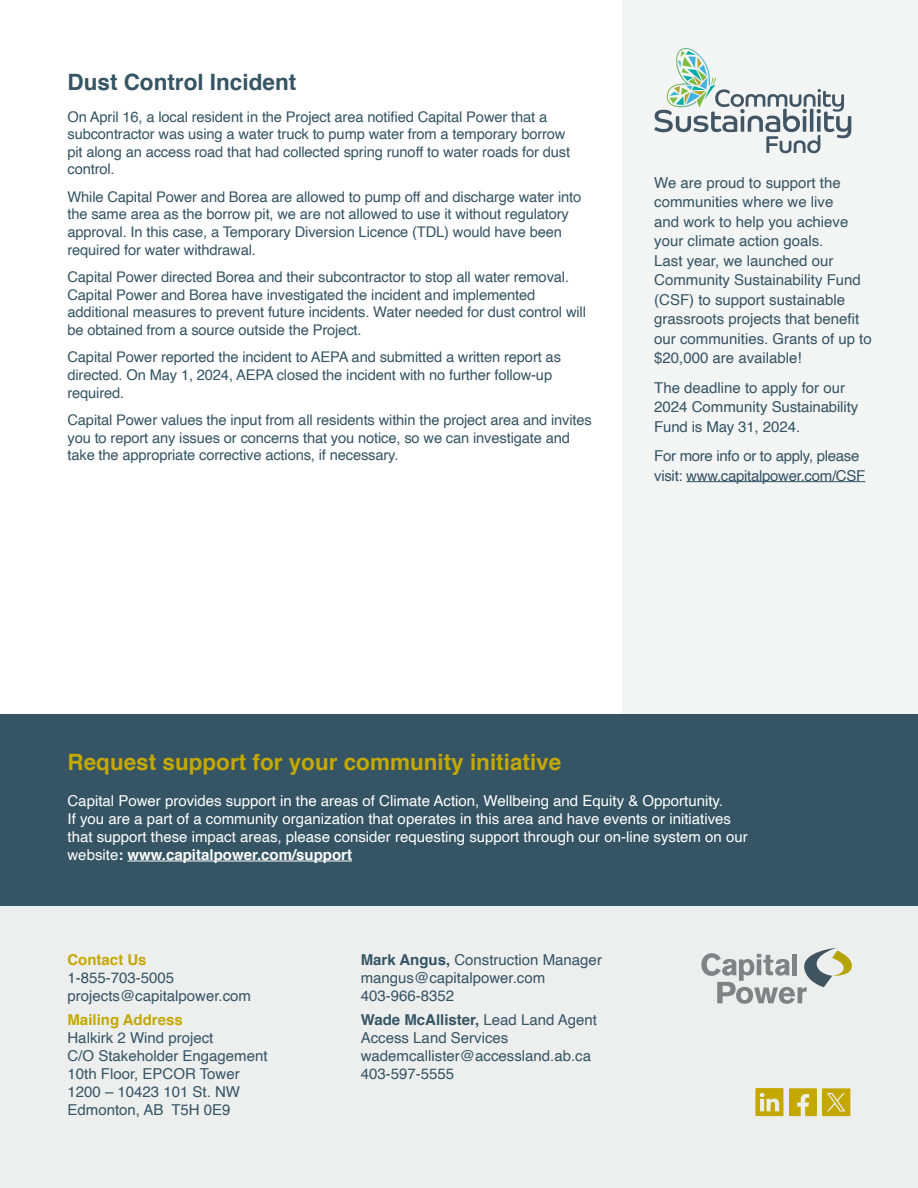
<style>
.page{position:relative;width:918px;height:1188px;background:#fff}
.page>*{position:absolute;margin:0;border:0;box-sizing:border-box;transform-origin:0 0}
.t1{font:700 22.5px "Helvetica";color:#c4a800}
.t2{font:700 22.5px "Helvetica";color:#355464}
.t3{font:15px/19.5px "Helvetica";color:#355464}
.t4{font:15px/18px "Helvetica";color:#fff}
.t5{font:15px/19.5px "Helvetica";letter-spacing:-.02em;color:#355464}
.t6{font:700 15px "Helvetica";color:#c4a800}
.t7{font:14.7px/17.7px "Helvetica";letter-spacing:-.01em;color:#355464}
.s1{font-weight:700}
</style>
<div class="page">
<div style="left:0;top:905px;width:918px;height:283px;background:#edeeee"></div>
<div style="left:623px;top:0;width:295px;height:715px;background:#f3f4f4"></div>
<hr style="left:686px;top:481px;width:179px;height:1px;background:#355464">
<svg style="left:654px;top:48px;width:197px;height:105px"></svg>
<div style="left:0;top:714px;width:918px;height:192px;background:#355464"></div>
<hr style="left:128px;top:861px;width:224px;height:1px;background:#fff">
<svg style="left:755px;top:1088px;width:28px;height:28px"></svg>
<svg style="left:789px;top:1088px;width:61px;height:28px"></svg>
<svg style="left:701px;top:948px;width:151px;height:56px"></svg>
<h1 class="t2" style="left:68px;top:64px;width:230px">Dust Control Incident</h1>
<p class="t7" style="left:68px;top:108px;width:504px">On April 16, a local resident in the Project area notified Capital Power that a subcontractor was using a water truck to pump water from a temporary borrow pit along an access road that had collected spring runoff to water roads for dust control.</p>
<p class="t7" style="left:68px;top:188px;width:515px">While Capital Power and Borea are allowed to pump off and discharge water into the same area as the borrow pit, we are not allowed to use it without regulatory approval. In this case, a Temporary Diversion Licence (TDL) would have been required for water withdrawal.</p>
<p class="t7" style="left:68px;top:269px;width:520px">Capital Power directed Borea and their subcontractor to stop all water removal.<br>Capital Power and Borea have investigated the incident and implemented additional measures to prevent future incidents. Water needed for dust control will be obtained from a source outside the Project.</p>
<p class="t7" style="left:68px;top:349px;width:495px">Capital Power reported the incident to AEPA and submitted a written report as directed. On May 1, 2024, AEPA closed the incident with no further follow-up required.</p>
<p class="t7" style="left:68px;top:411px;width:526px">Capital Power values the input from all residents within the project area and invites you to report any issues or concerns that you notice, so we can investigate and take the appropriate corrective actions, if necessary.</p>
<p class="t3" style="left:654px;top:173px;width:219px">We are proud to support the communities where we live<br>and work to help you achieve your climate action goals.<br>Last year, we launched our<br>Community Sustainability Fund (CSF) to support sustainable grassroots projects that benefit our communities. Grants of up to $20,000 are available!</p>
<p class="t3" style="left:654px;top:378px;width:205px">The deadline to apply for our<br>2024 Community Sustainability<br>Fund is May 31, 2024.</p>
<p class="t5" style="left:654px;top:446px;width:213px">For more info or to apply, please visit: www.capitalpower.com/CSF</p>
<h1 class="t1" style="left:68px;top:744px;width:495px">Request support for your community initiative</h1>
<p class="t4" style="left:68px;top:792px;width:682px">Capital Power provides support in the areas of Climate Action, Wellbeing and Equity &amp; Opportunity.<br>If you are a part of a community organization that operates in this area and have events or initiatives that support these impact areas, please consider requesting support through our on-line system on our website<span class="s1">: www.capitalpower.com/support</span></p>
<p class="t6" style="left:68px;top:947px;width:81px">Contact Us</p>
<p class="t3" style="left:68px;top:969px;width:185px;line-height:18px">1-855-703-5005 projects@capitalpower.com</p>
<p class="t6" style="left:68px;top:1008px;width:117px">Mailing Address</p>
<p class="t3" style="left:68px;top:1029px;width:202px;line-height:18px">Halkirk 2 Wind project<br>C/O Stakeholder Engagement<br>10th Floor, EPCOR Tower<br>1200 – 10423 101 St. NW<br>Edmonton, AB T5H 0E9</p>
<p class="t3" style="left:361px;top:951px;width:243px;line-height:18px"><span class="s1">Mark Angus,</span> Construction Manager mangus@capitalpower.com<br>403-966-8352</p>
<p class="t3" style="left:361px;top:1011px;width:238px;line-height:18px"><span class="s1">Wade McAllister,</span> Lead Land Agent<br>Access Land Services wademcallister@accessland.ab.ca<br>403-597-5555</p>
</div>
